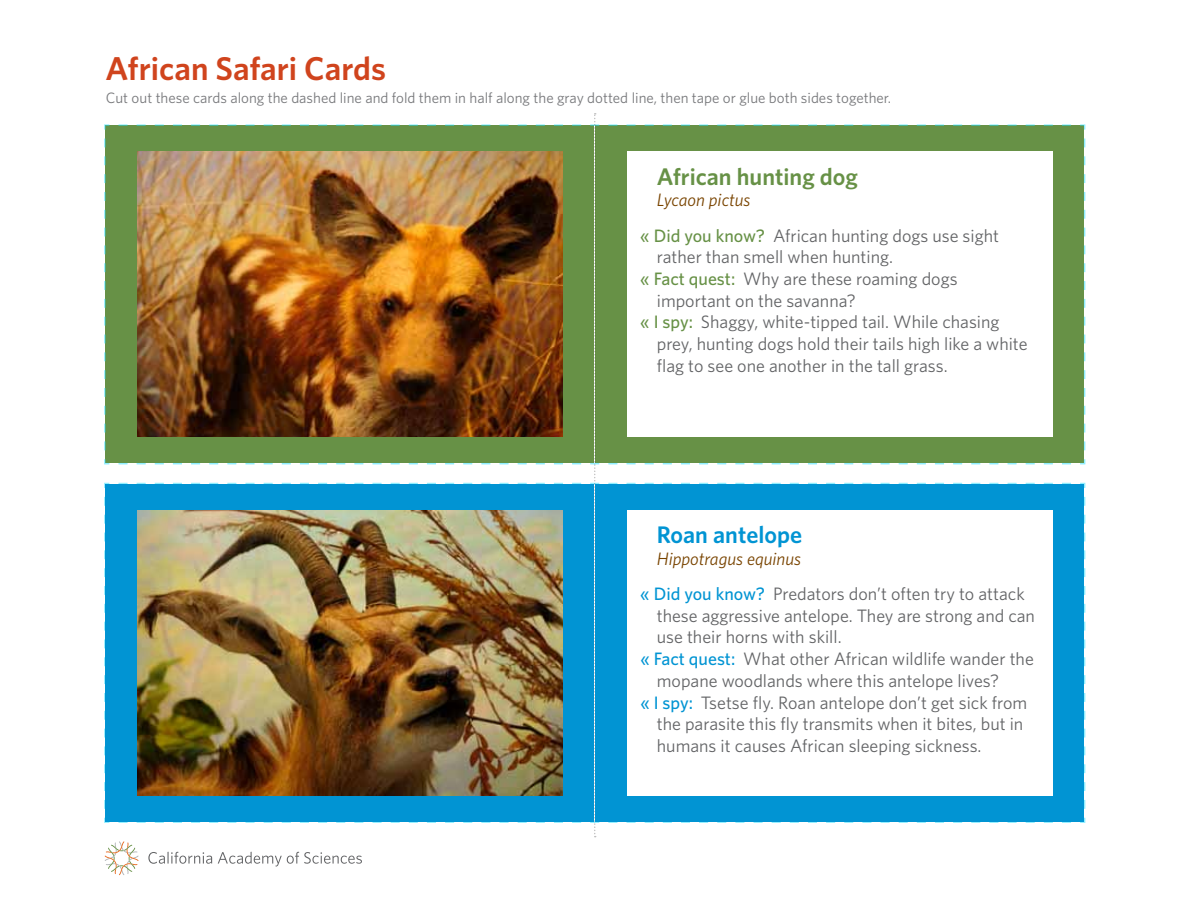
<style>
.page{position:relative;width:1188px;height:918px;background:#fff}
.page>*{position:absolute;margin:0;border:0;box-sizing:border-box;transform-origin:0 0}
.t1{font:600 33px "Whitney";color:#d0441d}
.t2{font:600 24px "Whitney";color:#679146}
.t3{font:600 24px "Whitney";color:#0194d3}
.t4{font:18px/35.2px "Whitney";color:#636466}
.t5{font:15px "Whitney";color:#77787b}
.s1{font-style:italic;color:#794400}
.s2{font-weight:500;color:#679146}
.s3{font-weight:500;color:#0194d3}
</style>
<div class="page">
<img style="left:104px;top:113px;width:972px;height:762px">
<h1 class="t1" style="left:106px;top:47px;width:282px">African Safari Cards</h1>
<p class="t5" style="left:106px;top:88px;width:787px">Cut out these cards along the dashed line and fold them in half along the gray dotted line, then tape or glue both sides together.</p>
<h2 class="t2" style="left:657px;top:160px;width:203px">African hunting dog</h2>
<p class="t4" style="left:640px;top:182px;width:360px;text-indent:17px"><span class="s1">Lycaon pictus<br></span><span class="s2">« Did you know?</span> African hunting dogs use sight</p>
<p class="t4" style="left:657px;top:239px;width:238px">rather than smell when hunting.</p>
<p class="t4" style="left:640px;top:261px;width:319px"><span class="s2">« Fact quest:</span> Why are these roaming dogs</p>
<p class="t4" style="left:657px;top:282px;width:201px">important on the savanna?</p>
<p class="t4" style="left:640px;top:304px;width:361px"><span class="s2">« I spy:</span> Shaggy, white-tipped tail. While chasing</p>
<p class="t4" style="left:657px;top:326px;width:372px">prey, hunting dogs hold their tails high like a white</p>
<p class="t4" style="left:657px;top:348px;width:292px">flag to see one another in the tall grass.</p>
<h2 class="t3" style="left:657px;top:519px;width:147px">Roan antelope</h2>
<p class="t4" style="left:640px;top:540px;width:386px;text-indent:17px"><span class="s1">Hippotragus equinus<br></span><span class="s3">« Did you know?</span> Predators don’t often try to attack</p>
<p class="t4" style="left:657px;top:597px;width:380px">these aggressive antelope. They are strong and can</p>
<p class="t4" style="left:657px;top:619px;width:186px">use their horns with skill.</p>
<p class="t4" style="left:640px;top:641px;width:395px"><span class="s3">« Fact quest:</span> What other African wildlife wander the</p>
<p class="t4" style="left:657px;top:663px;width:344px">mopane woodlands where this antelope lives?</p>
<p class="t4" style="left:640px;top:684px;width:388px"><span class="s3">« I spy:</span> Tsetse fly. Roan antelope don’t get sick from</p>
<p class="t4" style="left:657px;top:706px;width:368px">the parasite this fly transmits when it bites, but in</p>
<p class="t4" style="left:657px;top:728px;width:326px">humans it causes African sleeping sickness.</p>
</div>
